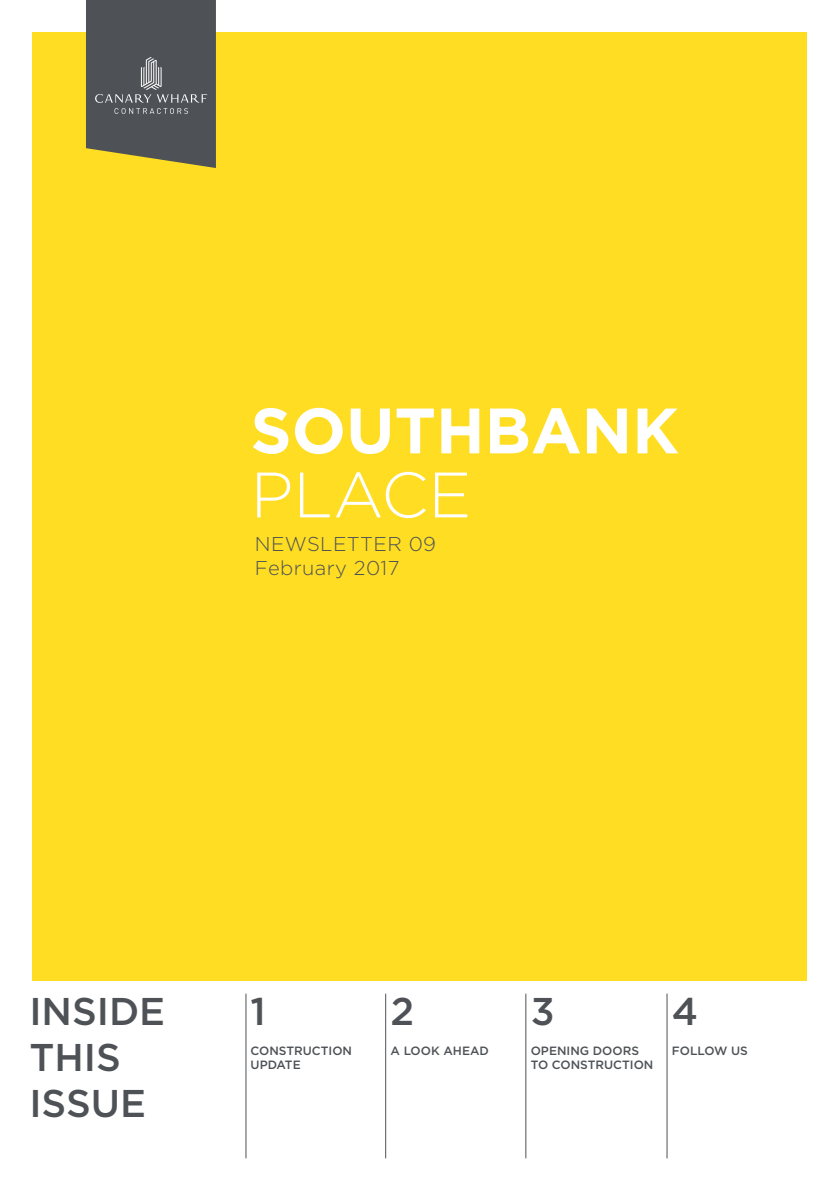
<style>
.page{position:relative;width:840px;height:1191px;background:#fff}
.page>*{position:absolute;margin:0;border:0;box-sizing:border-box;transform-origin:0 0}
.t1{font:700 64px "Gotham";color:#fff}
.t2{font:300 64px "Gotham";color:#fff}
.t3{font:500 38.6px/46.4px "Gotham";color:#4e5256}
.t4{font:300 20px "Gotham";letter-spacing:.02em;color:#4e5256}
.t5{font:500 12px/14.4px "Gotham";color:#4e5256}
</style>
<div class="page">
<div style="left:33px;top:33px;width:773px;height:948px;background:#fd2"></div>
<hr style="left:385px;top:993px;width:1px;height:165px;background:#4e5256">
<hr style="left:525px;top:993px;width:1px;height:165px;background:#4e5256">
<hr style="left:666px;top:993px;width:1px;height:165px;background:#4e5256">
<hr style="left:245px;top:993px;width:1px;height:165px;background:#4e5256">
<svg style="left:86px;top:0;width:130px;height:168px;background:#5f6059"></svg>
<p class="t1" style="left:250px;top:388px;width:429px">SOUTHBANK</p>
<p class="t2" style="left:250px;top:454px;width:222px">PLACE</p>
<p class="t4" style="left:255px;top:531px;width:183px">NEWSLETTER 09</p>
<p class="t4" style="left:255px;top:555px;width:146px">February 2017</p>
<p class="t3" style="left:29px;top:987px;width:137px">INSIDE<br>THIS</p>
<p class="t3" style="left:29px;top:1080px;width:118px">ISSUE</p>
<p class="t3" style="left:250px;top:987px;width:17px">1</p>
<p class="t5" style="left:250px;top:1043px;width:103px">CONSTRUCTION<br>UPDATE</p>
<p class="t3" style="left:390px;top:987px;width:25px">2</p>
<p class="t5" style="left:390px;top:1043px;width:100px">A LOOK AHEAD</p>
<p class="t3" style="left:530px;top:987px;width:25px">3</p>
<p class="t5" style="left:530px;top:1043px;width:124px">OPENING DOORS<br>TO CONSTRUCTION</p>
<p class="t3" style="left:671px;top:987px;width:28px">4</p>
<p class="t5" style="left:671px;top:1043px;width:77px">FOLLOW US</p>
</div>
